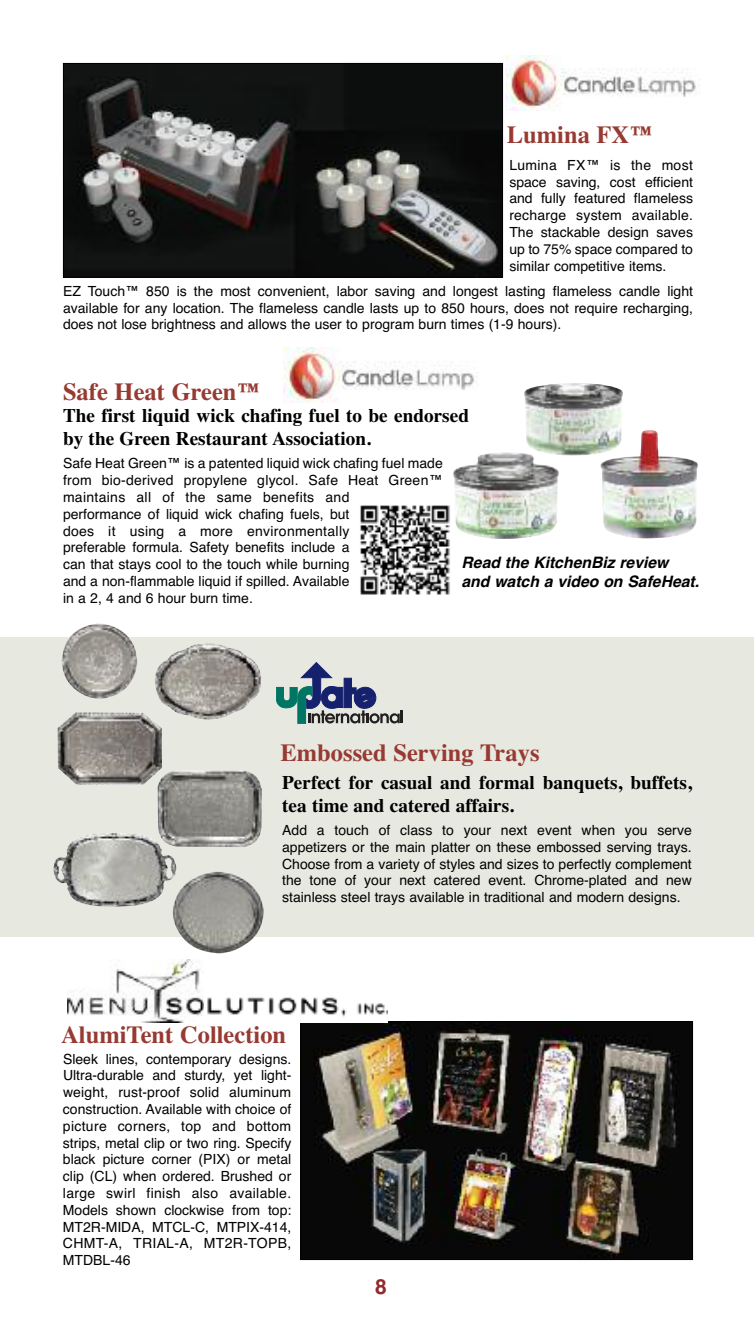
<style>
.page{position:relative;width:756px;height:1323px;background:#fff}
.page>*{position:absolute;margin:0;border:0;box-sizing:border-box;transform-origin:0 0}
.t1{font:700 24.5px "Times";color:#973a32}
.t2{font:700 21px "Helvetica";color:#922a2d}
.t3{font:700 19.25px/23.1px "Times";color:#000}
.t4{font:italic 700 15.75px/18.9px "Helvetica";color:#000}
.t5{font:14px/16.8px "Helvetica";color:#000;text-align:justify}
</style>
<div class="page">
<div style="left:0;top:637px;width:754px;height:300px;background:#e7e9e1"></div>
<img style="left:65px;top:65px;width:436px;height:211px">
<div style="left:63px;top:63px;width:440px;height:215px;border:1px solid #000"></div>
<img style="left:453px;top:383px;width:245px;height:156px">
<img style="left:302px;top:1023px;width:389px;height:235px">
<div style="left:300px;top:1021px;width:393px;height:239px;border:1px solid #000"></div>
<img style="left:68px;top:960px;width:319px;height:62px">
<img style="left:53px;top:623px;width:211px;height:331px">
<svg style="left:276px;top:662px;width:127px;height:62px"></svg>
<img style="left:284px;top:348px;width:194px;height:55px">
<img style="left:505px;top:55px;width:191px;height:55px">
<img style="left:360px;top:505px;width:90px;height:90px">
<h1 class="t1" style="left:507px;top:120px;width:148px">Lumina FX™</h1>
<p class="t5" style="left:509px;top:157px;width:185px">Lumina FX™ is the most space saving, cost efficient and fully featured flameless recharge system available.<br>The stackable design saves up to 75% space compared to similar competitive items.</p>
<p class="t5" style="left:63px;top:283px;width:632px">EZ Touch™ 850 is the most convenient, labor saving and longest lasting flameless candle light available for any location. The flameless candle lasts up to 850 hours, does not require recharging, does not lose brightness and allows the user to program burn times (1-9 hours).</p>
<h1 class="t1" style="left:63px;top:377px;width:200px">Safe Heat Green™</h1>
<h3 class="t3" style="left:63px;top:404px;width:408px">The first liquid wick chafing fuel to be endorsed by the Green Restaurant Association.</h3>
<p class="t5" style="left:63px;top:455px;width:381px;text-align:left">Safe Heat Green™ is a patented liquid wick chafing fuel made from bio-derived propylene glycol. Safe Heat Green™ maintains all of the same benefits and<br>performance of liquid wick chafing fuels, but<br>does it using a more environmentally<br>preferable formula. Safety benefits include a<br>can that stays cool to the touch while burning<br>and a non-flammable liquid if spilled. Available<br>in a 2, 4 and 6 hour burn time.</p>
<p class="t4" style="left:462px;top:554px;width:239px">Read the KitchenBiz review and watch a video on SafeHeat.</p>
<h1 class="t1" style="left:281px;top:738px;width:260px">Embossed Serving Trays</h1>
<h3 class="t3" style="left:282px;top:771px;width:411px">Perfect for casual and formal banquets, buffets, tea time and catered affairs.</h3>
<p class="t5" style="left:282px;top:822px;width:411px">Add a touch of class to your next event when you serve appetizers or the main platter on these embossed serving trays.<br>Choose from a variety of styles and sizes to perfectly complement the tone of your next catered event. Chrome-plated and new stainless steel trays available in traditional and modern designs.</p>
<h1 class="t1" style="left:61px;top:1021px;width:226px">AlumiTent Collection</h1>
<p class="t5" style="left:63px;top:1050px;width:230px">Sleek lines, contemporary designs.<br>Ultra-durable and sturdy, yet light&shy;weight, rust-proof solid aluminum construction. Available with choice of picture corners, top and bottom strips, metal clip or two ring. Specify black picture corner (PIX) or metal clip (CL) when ordered. Brushed or large swirl finish also available.<br>Models shown clockwise from top:<br>MT2R-MIDA, MTCL-C, MTPIX-414, CHMT-A, TRIAL-A, MT2R-TOPB, MTDBL-46</p>
<h2 class="t2" style="left:375px;top:1275px;width:13px">8</h2>
</div>
